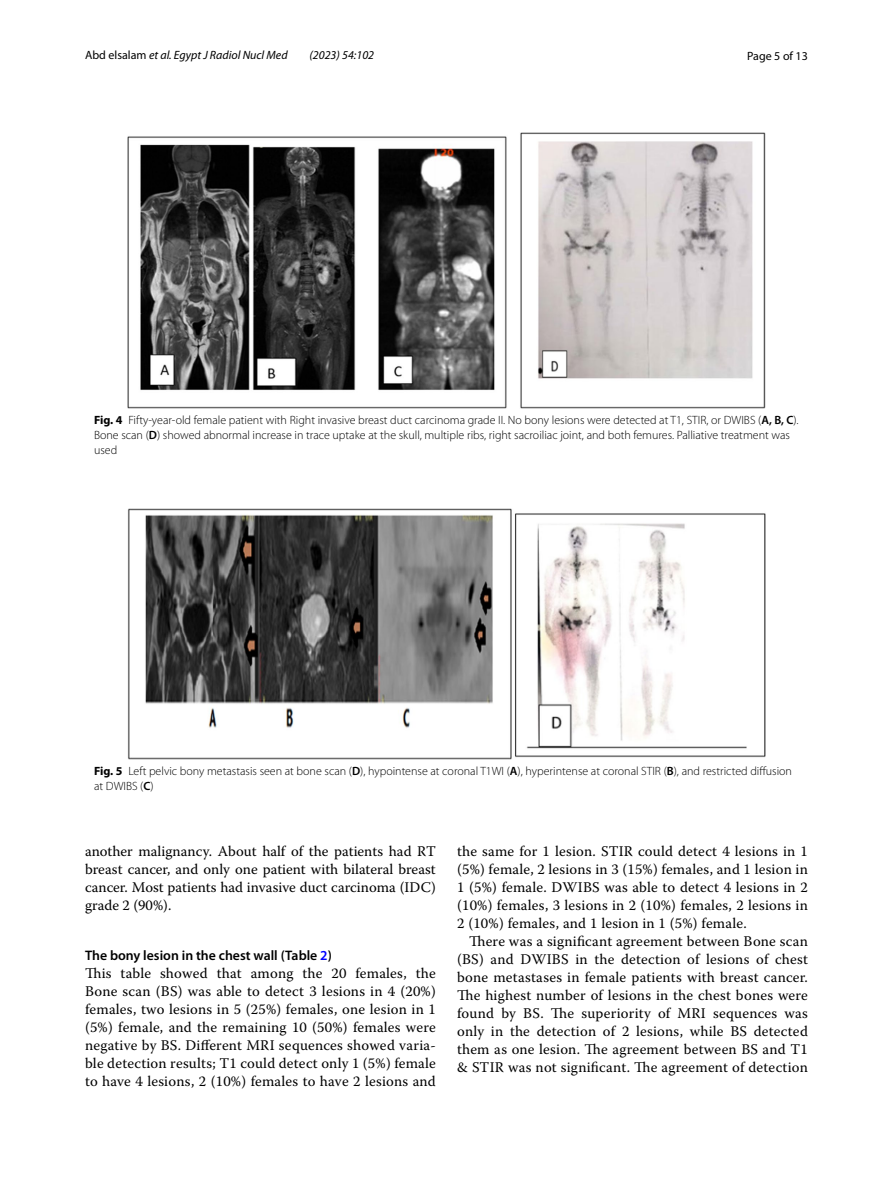
<style>
.page{position:relative;width:893px;height:1187px;background:#fff}
.page>*{position:absolute;margin:0;border:0;box-sizing:border-box;transform-origin:0 0}
.t1{font:14.7px/18px "Warnock Pro";letter-spacing:.015em;color:#000;text-align:justify}
.t2{font:600 13.8px "Myriad Pro";color:#000}
.t3{font:300 12px/15px "Myriad Pro";color:#000}
.t4{font:italic 12px "Myriad Pro";color:#000}
.t5{font:12px "Myriad Pro";color:#000}
.s1{font-style:normal}
.s2{font-weight:700}
.s3{font-weight:600}
.s4{color:#00f}
</style>
<div class="page">
<img style="left:128px;top:133px;width:637px;height:275px">
<img style="left:127px;top:508px;width:638px;height:251px">
<p class="t4" style="left:85px;top:48px;width:204px"><span class="s1">Abd elsalam</span> et al. Egypt J Radiol Nucl Med</p>
<p class="t4" style="left:309px;top:48px;width:66px">(2023) 54:102</p>
<p class="t5" style="left:747px;top:48px;width:62px">Page 5 of 13</p>
<p class="t3" style="left:94px;top:412px;width:706px"><span class="s2">Fig. 4</span> Fifty-year-old female patient with Right invasive breast duct carcinoma grade II. No bony lesions were detected at T1, STIR, or DWIBS (<span class="s3">A, B, C</span>).<br>Bone scan (<span class="s3">D</span>) showed abnormal increase in trace uptake at the skull, multiple ribs, right sacroiliac joint, and both femures. Palliative treatment was used</p>
<p class="t3" style="left:94px;top:763px;width:699px"><span class="s2">Fig. 5</span> Left pelvic bony metastasis seen at bone scan (<span class="s3">D</span>), hypointense at coronal T1WI (<span class="s3">A</span>), hyperintense at coronal STIR (<span class="s3">B</span>), and restricted diffusion at DWIBS (<span class="s3">C</span>)</p>
<p class="t1" style="left:85px;top:841px;width:352px">another malignancy. About half of the patients had RT breast cancer, and only one patient with bilateral breast cancer. Most patients had invasive duct carcinoma (IDC) grade 2 (90%).</p>
<p class="t2" style="left:85px;top:946px;width:248px">The bony lesion in the chest wall (Table <span class="s4">2</span>)</p>
<p class="t1" style="left:85px;top:964px;width:352px">This table showed that among the 20 females, the Bone scan (BS) was able to detect 3 lesions in 4 (20%) females, two lesions in 5 (25%) females, one lesion in 1 (5%) female, and the remaining 10 (50%) females were negative by BS. Different MRI sequences showed varia&shy;ble detection results; T1 could detect only 1 (5%) female to have 4 lesions, 2 (10%) females to have 2 lesions and</p>
<p class="t1" style="left:457px;top:841px;width:352px">the same for 1 lesion. STIR could detect 4 lesions in 1 (5%) female, 2 lesions in 3 (15%) females, and 1 lesion in 1 (5%) female. DWIBS was able to detect 4 lesions in 2 (10%) females, 3 lesions in 2 (10%) females, 2 lesions in 2 (10%) females, and 1 lesion in 1 (5%) female.</p>
<p class="t1" style="left:457px;top:931px;width:352px;text-indent:12px">There was a significant agreement between Bone scan (BS) and DWIBS in the detection of lesions of chest bone metastases in female patients with breast cancer.<br>The highest number of lesions in the chest bones were found by BS. The superiority of MRI sequences was only in the detection of 2 lesions, while BS detected them as one lesion. The agreement between BS and T1 &amp; STIR was not significant. The agreement of detection</p>
</div>
